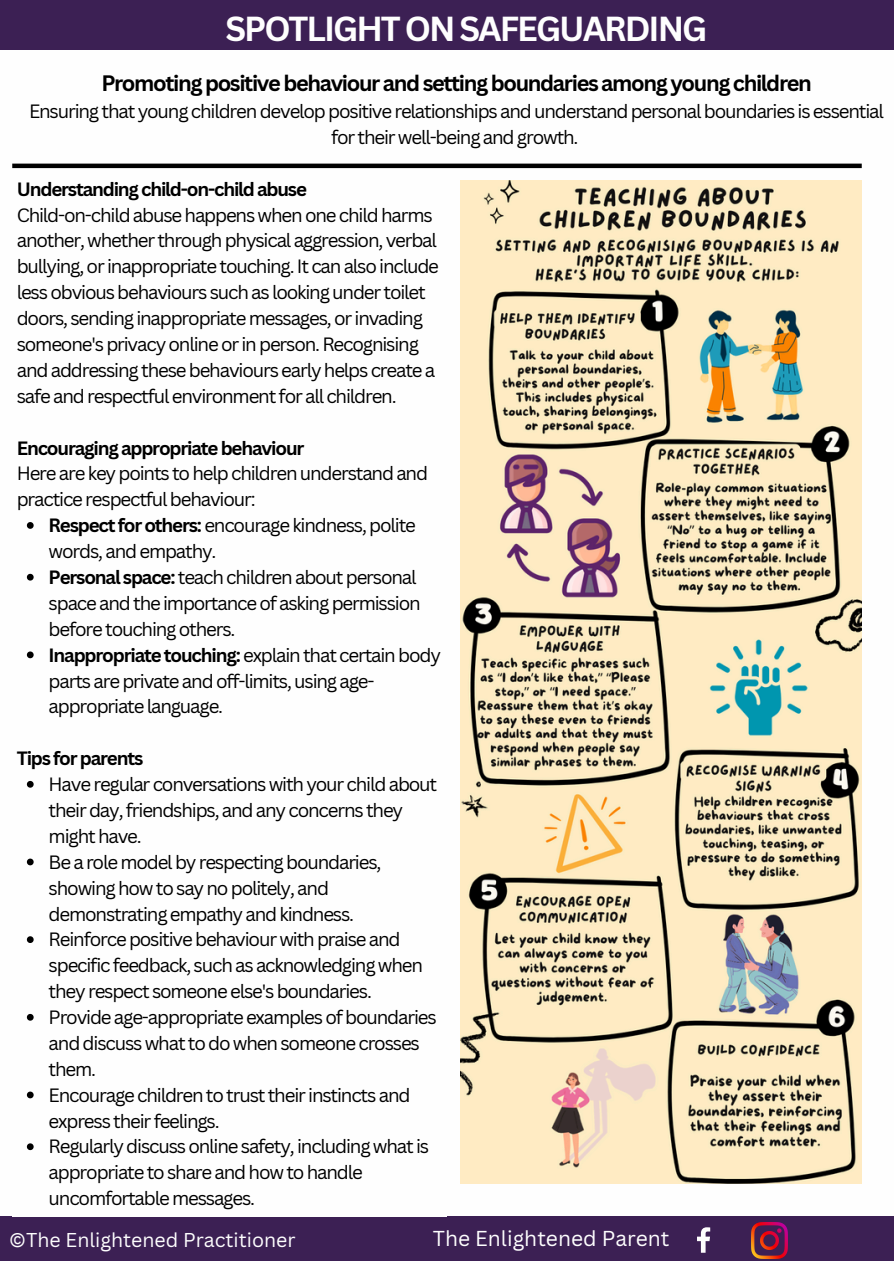
<style>
.page{position:relative;width:894px;height:1264px;background:#fff}
.page>*{position:absolute;margin:0;border:0;box-sizing:border-box;transform-origin:0 0}
.t1{font:700 33.75px "Canva Sans";letter-spacing:-.06em;color:#fefefe}
.t2{font:700 21.75px "Canva Sans";letter-spacing:-.065em;color:#000}
.t3{font:21px "Canva Sans";color:#fefefe}
.t4{font:19.5px "Canva Sans";color:#fefefe}
.t5{font:18.75px/25.8px "Canva Sans";letter-spacing:-.065em;color:#000}
.t6{font:700 18.75px "Canva Sans";letter-spacing:-.065em;color:#000}
.s1{font-weight:700}
</style>
<div class="page">
<div style="left:0;top:1216px;width:893px;height:44px;background:#3c2054"></div>
<svg style="left:697px;top:1227px;width:13px;height:25px"></svg>
<img style="left:751px;top:1222px;width:35px;height:36px">
<div style="left:0;top:0;width:893px;height:50px;background:#3c2054"></div>
<svg style="left:27px;top:522px;width:7px;height:7px"></svg>
<svg style="left:27px;top:574px;width:7px;height:6px"></svg>
<svg style="left:27px;top:651px;width:7px;height:7px"></svg>
<svg style="left:27px;top:781px;width:7px;height:6px"></svg>
<svg style="left:27px;top:858px;width:7px;height:7px"></svg>
<svg style="left:27px;top:936px;width:7px;height:7px"></svg>
<svg style="left:27px;top:1013px;width:7px;height:7px"></svg>
<svg style="left:27px;top:1091px;width:7px;height:7px"></svg>
<svg style="left:27px;top:1143px;width:7px;height:7px"></svg>
<hr style="left:12px;top:164px;width:849px;height:4px;background:#000">
<img style="left:460px;top:180px;width:401px;height:1003px">
<p class="t1" style="left:225px;top:5px;width:483px">SPOTLIGHT ON SAFEGUARDING</p>
<p class="t2" style="left:101px;top:67px;width:711px">Promoting positive behaviour and setting boundaries among young children</p>
<p class="t5" style="left:29px;top:97px;width:856px;text-align:center">Ensuring that young children develop positive relationships and understand personal boundaries is essential for their well-being and growth.</p>
<p class="t6" style="left:17px;top:176px;width:292px">Understanding child-on-child abuse</p>
<p class="t5" style="left:17px;top:201px;width:423px">Child-on-child abuse happens when one child harms another, whether through physical aggression, verbal bullying, or inappropriate touching. It can also include less obvious behaviours such as looking under toilet doors, sending inappropriate messages, or invading someone's privacy online or in person. Recognising and addressing these behaviours early helps create a safe and respectful environment for all children.</p>
<p class="t6" style="left:17px;top:434px;width:289px">Encouraging appropriate behaviour</p>
<p class="t5" style="left:17px;top:460px;width:413px">Here are key points to help children understand and practice respectful behaviour:</p>
<p class="t5" style="left:49px;top:512px;width:369px"><span class="s1">Respect for others:</span> encourage kindness, polite words, and empathy.</p>
<p class="t5" style="left:49px;top:564px;width:373px"><span class="s1">Personal space:</span> teach children about personal space and the importance of asking permission before touching others.</p>
<p class="t5" style="left:49px;top:641px;width:393px"><span class="s1">Inappropriate touching:</span> explain that certain body parts are private and off-limits, using age&shy;appropriate language.</p>
<h3 class="t6" style="left:17px;top:745px;width:128px">Tips for parents</h3>
<p class="t5" style="left:49px;top:771px;width:390px">Have regular conversations with your child about their day, friendships, and any concerns they might have.</p>
<p class="t5" style="left:49px;top:848px;width:334px">Be a role model by respecting boundaries, showing how to say no politely, and demonstrating empathy and kindness.</p>
<p class="t5" style="left:49px;top:926px;width:376px">Reinforce positive behaviour with praise and specific feedback, such as acknowledging when they respect someone else's boundaries.</p>
<p class="t5" style="left:49px;top:1003px;width:389px">Provide age-appropriate examples of boundaries and discuss what to do when someone crosses them.</p>
<p class="t5" style="left:49px;top:1081px;width:363px">Encourage children to trust their instincts and express their feelings.</p>
<p class="t5" style="left:49px;top:1133px;width:382px">Regularly discuss online safety, including what is appropriate to share and how to handle uncomfortable messages.</p>
<p class="t4" style="left:9px;top:1226px;width:288px">©The Enlightened Practitioner</p>
<h1 class="t3" style="left:432px;top:1223px;width:238px">The Enlightened Parent</h1>
</div>
